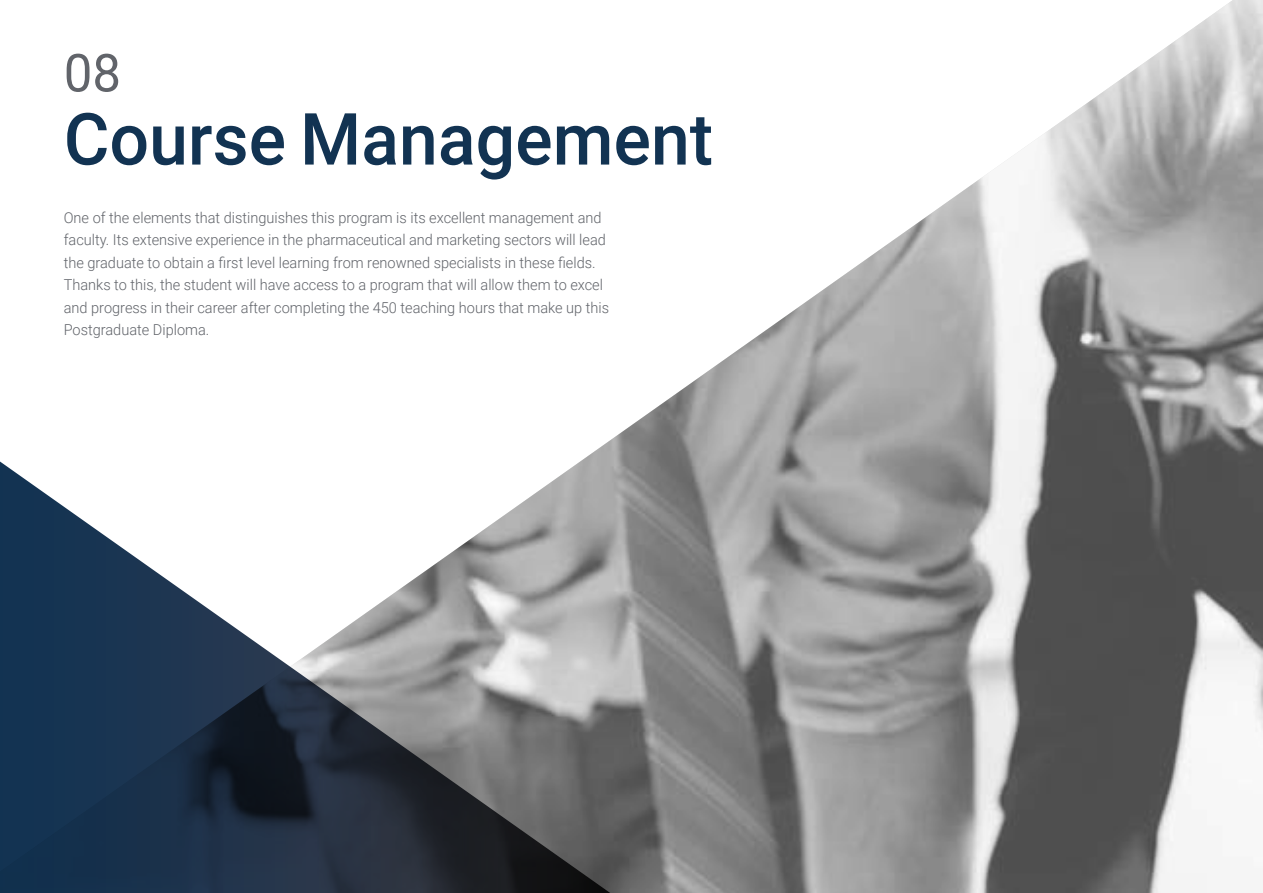
<style>
.page{position:relative;width:1263px;height:893px;background:#fff}
.page>*{position:absolute;margin:0;border:0;box-sizing:border-box;transform-origin:0 0}
.t1{font:500 72px "Roboto";color:#123352}
.t2{font:52.5px "Roboto";color:#61646a}
.t3{font:300 15px/22.5px "Roboto";color:#61646a}
</style>
<div class="page">
<img style="left:602px;top:0;width:661px;height:893px">
<svg style="left:0;top:446px;width:640px;height:447px"></svg>
<h2 class="t2" style="left:64px;top:36px;width:59px">08</h2>
<h1 class="t1" style="left:64px;top:89px;width:651px">Course Management</h1>
<p class="t3" style="left:64px;top:205px;width:547px">One of the elements that distinguishes this program is its excellent management and faculty. Its extensive experience in the pharmaceutical and marketing sectors will lead the graduate to obtain a first level learning from renowned specialists in these fields.<br>Thanks to this, the student will have access to a program that will allow them to excel and progress in their career after completing the 450 teaching hours that make up this Postgraduate Diploma.</p>
</div>
